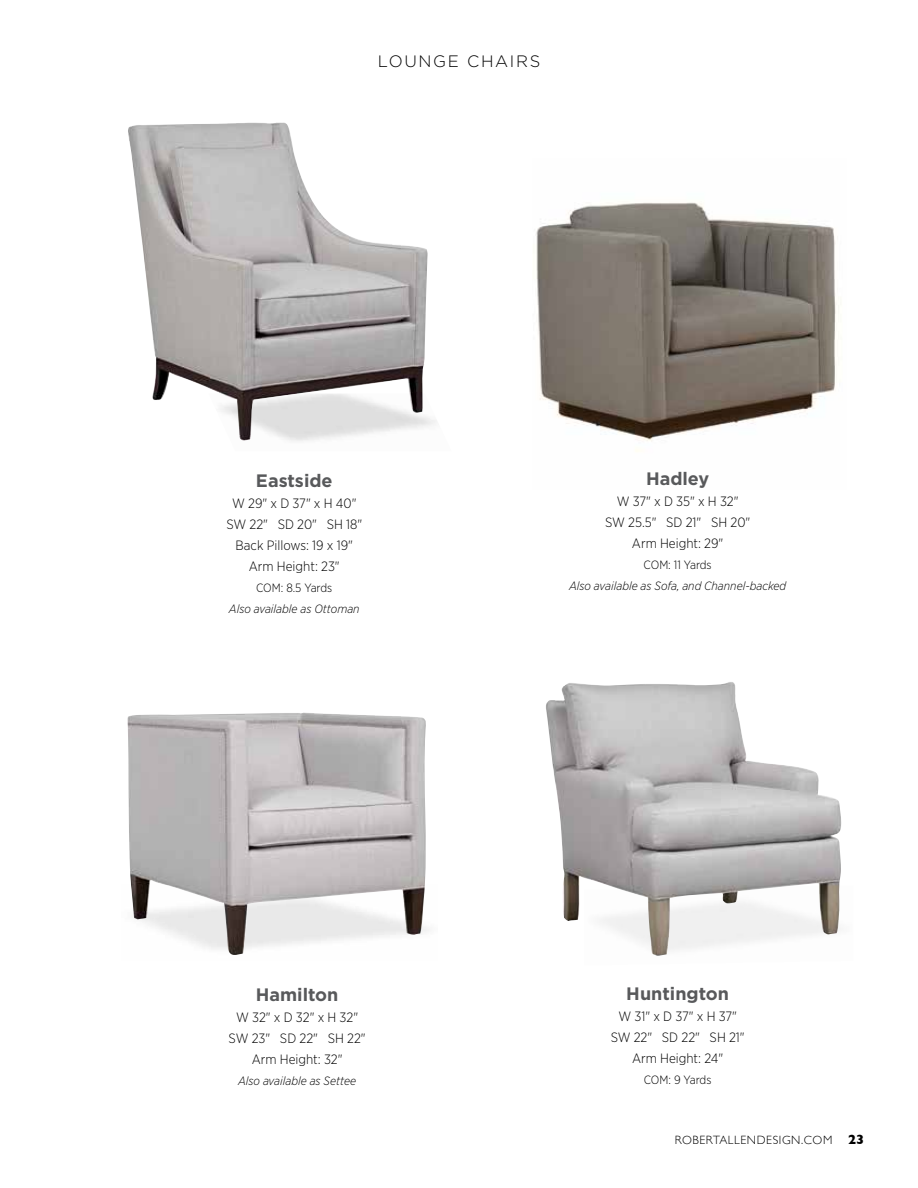
<style>
.page{position:relative;width:918px;height:1188px;background:#fff}
.page>*{position:absolute;margin:0;border:0;box-sizing:border-box;transform-origin:0 0}
.t1{font:700 18px "Gotham";color:#58595b}
.t2{font:300 16.5px "Gotham";letter-spacing:.1em;color:#000}
.t3{font:300 13.5px/21px "Gotham Narrow";color:#000;text-align:center}
.t4{font:italic 300 12px "Gotham Narrow";color:#000}
.t5{font:300 12px "Gotham Narrow";color:#000}
.t6{font:300 12px "Gill Sans";letter-spacing:.05em;color:#000}
.s1{font-weight:700;font-size:13.5px}
</style>
<div class="page">
<img style="left:128px;top:122px;width:300px;height:319px">
<img style="left:546px;top:682px;width:296px;height:274px">
<img style="left:536px;top:202px;width:303px;height:250px">
<img style="left:127px;top:713px;width:302px;height:242px">
<p class="t2" style="left:378px;top:50px;width:164px">LOUNGE CHAIRS</p>
<h1 class="t1" style="left:256px;top:469px;width:78px">Eastside</h1>
<p class="t3" style="left:226px;top:492px;width:137px">W 29" x D 37" x H 40"<br>SW 22" SD 20" SH 18"<br>Back Pillows: 19 x 19"<br>Arm Height: 23"</p>
<p class="t5" style="left:256px;top:580px;width:78px">COM: 8.5 Yards</p>
<p class="t4" style="left:229px;top:601px;width:132px">Also available as Ottoman</p>
<h1 class="t1" style="left:256px;top:983px;width:84px">Hamilton</h1>
<p class="t3" style="left:229px;top:1007px;width:138px">W 32" x D 32" x H 32"<br>SW 23" SD 22" SH 22"<br>Arm Height: 32"</p>
<p class="t4" style="left:238px;top:1074px;width:119px">Also available as Settee</p>
<h1 class="t1" style="left:646px;top:467px;width:65px">Hadley</h1>
<p class="t3" style="left:605px;top:491px;width:147px">W 37" x D 35" x H 32"<br>SW 25.5" SD 21" SH 20"<br>Arm Height: 29"</p>
<p class="t5" style="left:644px;top:558px;width:70px">COM: 11 Yards</p>
<p class="t4" style="left:569px;top:579px;width:219px">Also available as Sofa, and Channel-backed</p>
<h1 class="t1" style="left:626px;top:982px;width:104px">Huntington</h1>
<p class="t3" style="left:611px;top:1005px;width:136px">W 31" x D 37" x H 37"<br>SW 22" SD 22" SH 21"<br>Arm Height: 24"</p>
<p class="t5" style="left:644px;top:1072px;width:69px">COM: 9 Yards</p>
<p class="t6" style="left:675px;top:1131px;width:191px">ROBERTALLENDESIGN.COM <span class="s1">23</span></p>
</div>
